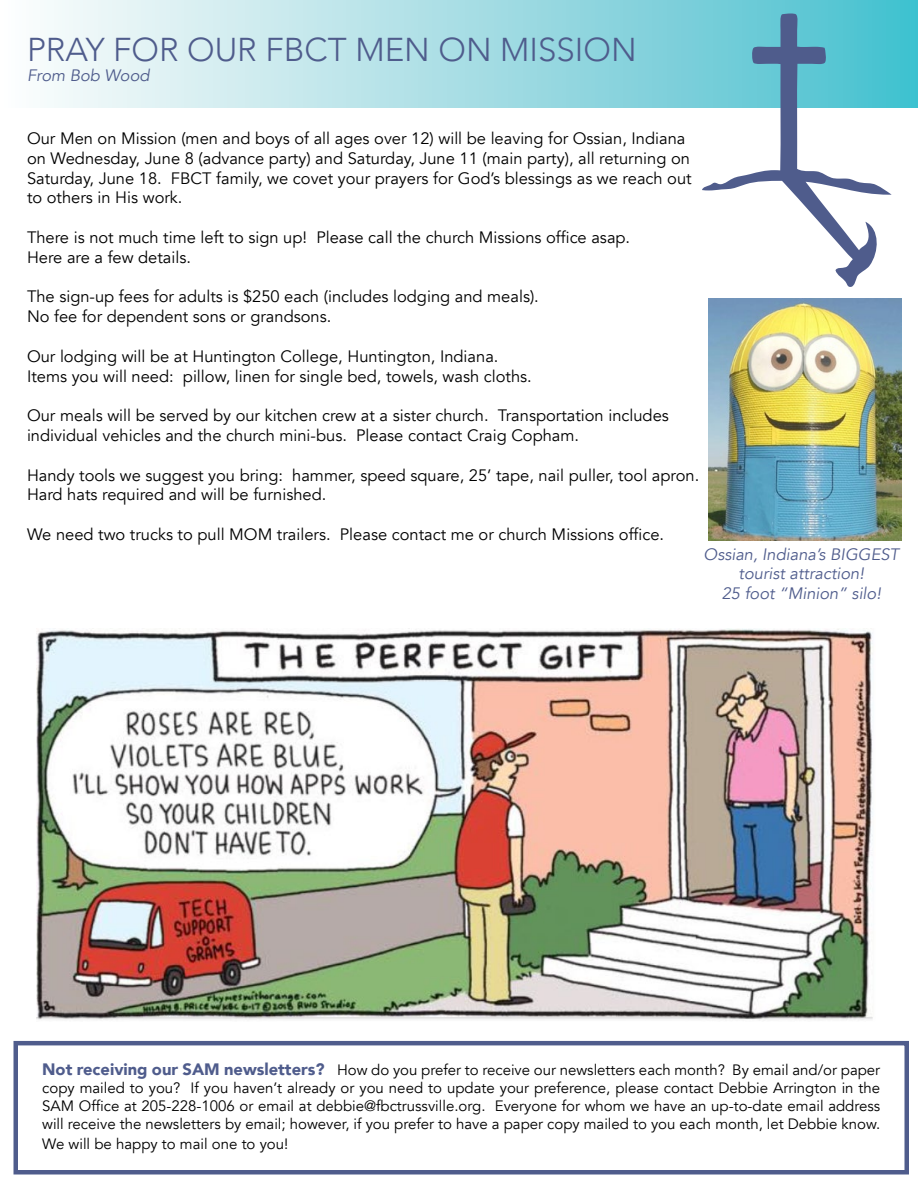
<style>
.page{position:relative;width:918px;height:1188px;background:#fff}
.page>*{position:absolute;margin:0;border:0;box-sizing:border-box;transform-origin:0 0}
.t1{font:300 33px "Avenir";color:#4f5c8c}
.t2{font:16.5px/19.8px "Avenir";color:#000}
.t3{font:italic 16.5px/19.8px "Avenir";color:#4f5c8c;text-align:center}
.t4{font:15px/18px "Avenir";color:#000;text-align:justify}
.s1{font-weight:900;font-size:16.5px;color:#4f5c8c}
</style>
<div class="page">
<div style="left:0;top:0;width:918px;height:108px;background:linear-gradient(to right,#fffdfc,#49c0ce)"></div>
<div style="left:14px;top:1041px;width:895px;height:133px;border:4px solid #4f5c8c"></div>
<svg style="left:702px;top:14px;width:190px;height:273px"></svg>
<img style="left:708px;top:298px;width:194px;height:242px">
<img style="left:37px;top:629px;width:836px;height:392px">
<h1 class="t1" style="left:27px;top:30px;width:611px">PRAY FOR OUR FBCT MEN ON MISSION</h1>
<p class="t3" style="left:27px;top:65px;width:124px">From Bob Wood</p>
<p class="t2" style="left:27px;top:129px;width:666px">Our Men on Mission (men and boys of all ages over 12) will be leaving for Ossian, Indiana on Wednesday, June 8 (advance party) and Saturday, June 11 (main party), all returning on Saturday, June 18. FBCT family, we covet your prayers for God’s blessings as we reach out to others in His work.</p>
<p class="t2" style="left:27px;top:228px;width:605px">There is not much time left to sign up! Please call the church Missions office asap.<br>Here are a few details.</p>
<p class="t2" style="left:27px;top:287px;width:513px">The sign-up fees for adults is $250 each (includes lodging and meals).<br>No fee for dependent sons or grandsons.</p>
<p class="t2" style="left:27px;top:346px;width:506px">Our lodging will be at Huntington College, Huntington, Indiana.<br>Items you will need: pillow, linen for single bed, towels, wash cloths.</p>
<p class="t2" style="left:27px;top:406px;width:643px">Our meals will be served by our kitchen crew at a sister church. Transportation includes individual vehicles and the church mini-bus. Please contact Craig Copham.</p>
<p class="t2" style="left:27px;top:465px;width:674px">Handy tools we suggest you bring: hammer, speed square, 25’ tape, nail puller, tool apron.<br>Hard hats required and will be furnished.</p>
<p class="t2" style="left:27px;top:525px;width:639px">We need two trucks to pull MOM trailers. Please contact me or church Missions office.</p>
<p class="t3" style="left:704px;top:544px;width:197px">Ossian, Indiana’s BIGGEST tourist attraction!<br>25 foot “Minion” silo!</p>
<p class="t4" style="left:42px;top:1061px;width:840px"><span class="s1">Not receiving our SAM newsletters?</span> How do you prefer to receive our newsletters each month? By email and/or paper copy mailed to you? If you haven’t already or you need to update your preference, please contact Debbie Arrington in the SAM Office at 205-228-1006 or email at debbie@fbctrussville.org. Everyone for whom we have an up-to-date email address will receive the newsletters by email; however, if you prefer to have a paper copy mailed to you each month, let Debbie know.</p>
<p class="t4" style="left:42px;top:1135px;width:248px">We will be happy to mail one to you!</p>
</div>
